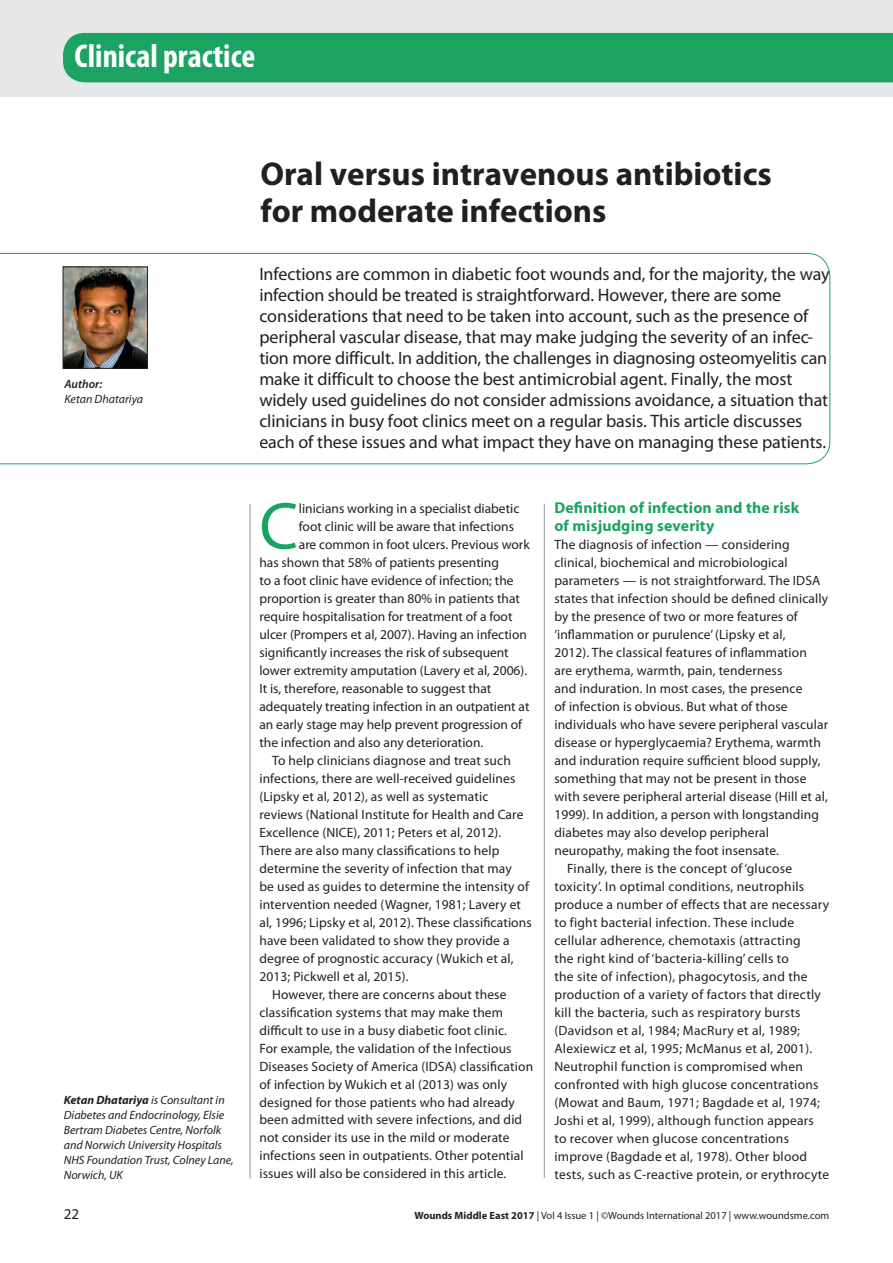
<style>
.page{position:relative;width:893px;height:1263px;background:#fff}
.page>*{position:absolute;margin:0;border:0;box-sizing:border-box;transform-origin:0 0}
.t1{font:66.9px "Myriad Pro";color:#1aa361}
.t2{font:700 condensed 33.15px "Myriad Pro";color:#fff}
.t3{font:700 33px/36.6px "Myriad Pro";color:#231f20}
.t4{font:18px/21px "Myriad Pro";letter-spacing:-.005em;color:#231f20}
.t5{font:700 15.75px/18px "Myriad Pro";letter-spacing:.01em;color:#1aa361}
.t6{font:15px "Myriad Pro";color:#231f20}
.t7{font:13.5px "Myriad Pro";letter-spacing:.01em;color:#231f20}
.t8{font:italic 12px/15px "Myriad Pro";color:#231f20}
.t9{font:italic 600 12px "Myriad Pro";color:#231f20}
.t10{font:10.5px "Myriad Pro";color:#231f20}
.s1{font-weight:700}
</style>
<div class="page">
<hr style="left:544px;top:504px;width:1px;height:674px;background:#939598">
<hr style="left:250px;top:504px;width:1px;height:675px;background:#939598">
<svg style="left:0;top:253px;width:830px;height:211px"></svg>
<div style="left:0;top:0;width:893px;height:97px;background:#e6e7e9"></div>
<div style="left:63px;top:33px;width:830px;height:49px;background:#1aa361"></div>
<img style="left:65px;top:269px;width:81px;height:98px">
<div style="left:63px;top:267px;width:85px;height:102px;border:1px solid #231f20"></div>
<h2 class="t2" style="left:75px;top:36px;width:182px">Clinical practice</h2>
<h2 class="t2" style="left:163px;top:35px;width:17px">P</h2>
<p class="t9" style="left:64px;top:376px;width:39px">Author:</p>
<p class="t8" style="left:64px;top:391px;width:80px">Ketan Dhatariya</p>
<p class="t8" style="left:64px;top:1092px;width:171px"><span class="s1">Ketan Dhatariya</span> is Consultant in<br>Diabetes and Endocrinology, Elsie<br>Bertram Diabetes Centre, Norfolk and Norwich University Hospitals<br>NHS Foundation Trust, Colney Lane,<br>Norwich, UK</p>
<h3 class="t3" style="left:260px;top:155px;width:513px">Oral versus intravenous antibiotics for moderate infections</h3>
<p class="t4" style="left:259px;top:263px;width:572px">Infections are common in diabetic foot wounds and, for the majority, the way infection should be treated is straightforward. However, there are some considerations that need to be taken into account, such as the presence of peripheral vascular disease, that may make judging the severity of an infec&shy;tion more difficult. In addition, the challenges in diagnosing osteomyelitis can make it difficult to choose the best antimicrobial agent. Finally, the most widely used guidelines do not consider admissions avoidance, a situation that clinicians in busy foot clinics meet on a regular basis. This article discusses each of these issues and what impact they have on managing these patients.</p>
<h1 class="t1" style="left:259px;top:485px;width:40px">C</h1>
<p class="t7" style="left:299px;top:500px;width:222px">linicians working in a specialist diabetic</p>
<p class="t7" style="left:299px;top:518px;width:217px">foot clinic will be aware that infections</p>
<p class="t7" style="left:299px;top:536px;width:232px">are common in foot ulcers. Previous work</p>
<p class="t7" style="left:259px;top:554px;width:241px">has shown that 58% of patients presenting</p>
<p class="t7" style="left:259px;top:572px;width:256px">to a foot clinic have evidence of infection; the</p>
<p class="t7" style="left:259px;top:590px;width:262px">proportion is greater than 80% in patients that</p>
<p class="t7" style="left:259px;top:608px;width:255px">require hospitalisation for treatment of a foot</p>
<p class="t7" style="left:259px;top:626px;width:269px">ulcer (Prompers et al, 2007). Having an infection</p>
<p class="t7" style="left:259px;top:644px;width:251px">significantly increases the risk of subsequent</p>
<p class="t7" style="left:259px;top:662px;width:269px">lower extremity amputation (Lavery et al, 2006).</p>
<p class="t7" style="left:259px;top:680px;width:233px">It is, therefore, reasonable to suggest that</p>
<p class="t7" style="left:259px;top:698px;width:272px">adequately treating infection in an outpatient at</p>
<p class="t7" style="left:259px;top:716px;width:264px">an early stage may help prevent progression of</p>
<p class="t7" style="left:259px;top:734px;width:225px">the infection and also any deterioration.</p>
<p class="t7" style="left:272px;top:752px;width:240px">To help clinicians diagnose and treat such</p>
<p class="t7" style="left:259px;top:770px;width:257px">infections, there are well-received guidelines</p>
<p class="t7" style="left:259px;top:788px;width:231px">(Lipsky et al, 2012), as well as systematic</p>
<p class="t7" style="left:259px;top:806px;width:266px">reviews (National Institute for Health and Care</p>
<p class="t7" style="left:259px;top:824px;width:243px">Excellence (NICE), 2011; Peters et al, 2012).</p>
<p class="t7" style="left:259px;top:842px;width:242px">There are also many classifications to help</p>
<p class="t7" style="left:259px;top:860px;width:254px">determine the severity of infection that may</p>
<p class="t7" style="left:259px;top:878px;width:271px">be used as guides to determine the intensity of</p>
<p class="t7" style="left:259px;top:896px;width:263px">intervention needed (Wagner, 1981; Lavery et</p>
<p class="t7" style="left:259px;top:914px;width:274px">al, 1996; Lipsky et al, 2012). These classifications</p>
<p class="t7" style="left:259px;top:932px;width:252px">have been validated to show they provide a</p>
<p class="t7" style="left:259px;top:950px;width:256px">degree of prognostic accuracy (Wukich et al,</p>
<p class="t7" style="left:259px;top:968px;width:151px">2013; Pickwell et al, 2015).</p>
<p class="t7" style="left:272px;top:986px;width:236px">However, there are concerns about these</p>
<p class="t7" style="left:259px;top:1004px;width:245px">classification systems that may make them</p>
<p class="t7" style="left:259px;top:1022px;width:249px">difficult to use in a busy diabetic foot clinic.</p>
<p class="t7" style="left:259px;top:1040px;width:254px">For example, the validation of the Infectious</p>
<p class="t7" style="left:259px;top:1058px;width:275px">Diseases Society of America (IDSA) classification</p>
<p class="t7" style="left:259px;top:1076px;width:249px">of infection by Wukich et al (2013) was only</p>
<p class="t7" style="left:259px;top:1094px;width:257px">designed for those patients who had already</p>
<p class="t7" style="left:259px;top:1111px;width:264px">been admitted with severe infections, and did</p>
<p class="t7" style="left:259px;top:1129px;width:252px">not consider its use in the mild or moderate</p>
<p class="t7" style="left:259px;top:1147px;width:266px">infections seen in outpatients. Other potential</p>
<p class="t7" style="left:259px;top:1165px;width:249px">issues will also be considered in this article.</p>
<p class="t5" style="left:554px;top:498px;width:246px">Definition of infection and the risk of misjudging severity</p>
<p class="t7" style="left:554px;top:536px;width:237px">The diagnosis of infection — considering</p>
<p class="t7" style="left:554px;top:554px;width:235px">clinical, biochemical and microbiological</p>
<p class="t7" style="left:554px;top:572px;width:268px">parameters — is not straightforward. The IDSA</p>
<p class="t7" style="left:554px;top:590px;width:275px">states that infection should be defined clinically</p>
<p class="t7" style="left:554px;top:608px;width:245px">by the presence of two or more features of</p>
<p class="t7" style="left:554px;top:626px;width:233px">‘inflammation or purulence’ (Lipsky et al,</p>
<p class="t7" style="left:554px;top:644px;width:254px">2012). The classical features of inflammation</p>
<p class="t7" style="left:554px;top:662px;width:230px">are erythema, warmth, pain, tenderness</p>
<p class="t7" style="left:554px;top:680px;width:250px">and induration. In most cases, the presence</p>
<p class="t7" style="left:554px;top:698px;width:235px">of infection is obvious. But what of those</p>
<p class="t7" style="left:554px;top:716px;width:275px">individuals who have severe peripheral vascular</p>
<p class="t7" style="left:554px;top:734px;width:268px">disease or hyperglycaemia? Erythema, warmth</p>
<p class="t7" style="left:554px;top:752px;width:268px">and induration require sufficient blood supply,</p>
<p class="t7" style="left:554px;top:770px;width:254px">something that may not be present in those</p>
<p class="t7" style="left:554px;top:788px;width:275px">with severe peripheral arterial disease (Hill et al,</p>
<p class="t7" style="left:554px;top:806px;width:266px">1999). In addition, a person with longstanding</p>
<p class="t7" style="left:554px;top:824px;width:216px">diabetes may also develop peripheral</p>
<p class="t7" style="left:554px;top:842px;width:226px">neuropathy, making the foot insensate.</p>
<p class="t7" style="left:567px;top:860px;width:226px">Finally, there is the concept of ‘glucose</p>
<p class="t7" style="left:554px;top:878px;width:251px">toxicity’. In optimal conditions, neutrophils</p>
<p class="t7" style="left:554px;top:896px;width:276px">produce a number of effects that are necessary</p>
<p class="t7" style="left:554px;top:914px;width:241px">to fight bacterial infection. These include</p>
<p class="t7" style="left:554px;top:932px;width:248px">cellular adherence, chemotaxis (attracting</p>
<p class="t7" style="left:554px;top:950px;width:236px">the right kind of ‘bacteria-killing’ cells to</p>
<p class="t7" style="left:554px;top:968px;width:255px">the site of infection), phagocytosis, and the</p>
<p class="t7" style="left:554px;top:986px;width:268px">production of a variety of factors that directly</p>
<p class="t7" style="left:554px;top:1004px;width:248px">kill the bacteria, such as respiratory bursts</p>
<p class="t7" style="left:554px;top:1022px;width:247px">(Davidson et al, 1984; MacRury et al, 1989;</p>
<p class="t7" style="left:554px;top:1040px;width:259px">Alexiewicz et al, 1995; McManus et al, 2001).</p>
<p class="t7" style="left:554px;top:1058px;width:250px">Neutrophil function is compromised when</p>
<p class="t7" style="left:554px;top:1076px;width:266px">confronted with high glucose concentrations</p>
<p class="t7" style="left:554px;top:1094px;width:267px">(Mowat and Baum, 1971; Bagdade et al, 1974;</p>
<p class="t7" style="left:554px;top:1112px;width:261px">Joshi et al, 1999), although function appears</p>
<p class="t7" style="left:554px;top:1130px;width:236px">to recover when glucose concentrations</p>
<p class="t7" style="left:554px;top:1147px;width:254px">improve (Bagdade et al, 1978). Other blood</p>
<p class="t7" style="left:554px;top:1165px;width:276px">tests, such as C-reactive protein, or erythrocyte</p>
<p class="t6" style="left:64px;top:1204px;width:17px">22</p>
<p class="t10" style="left:414px;top:1208px;width:416px"><span class="s1">Wounds Middle East 2017</span> | Vol 4 Issue 1 | ©Wounds International 2017 | www.woundsme.com</p>
</div>
